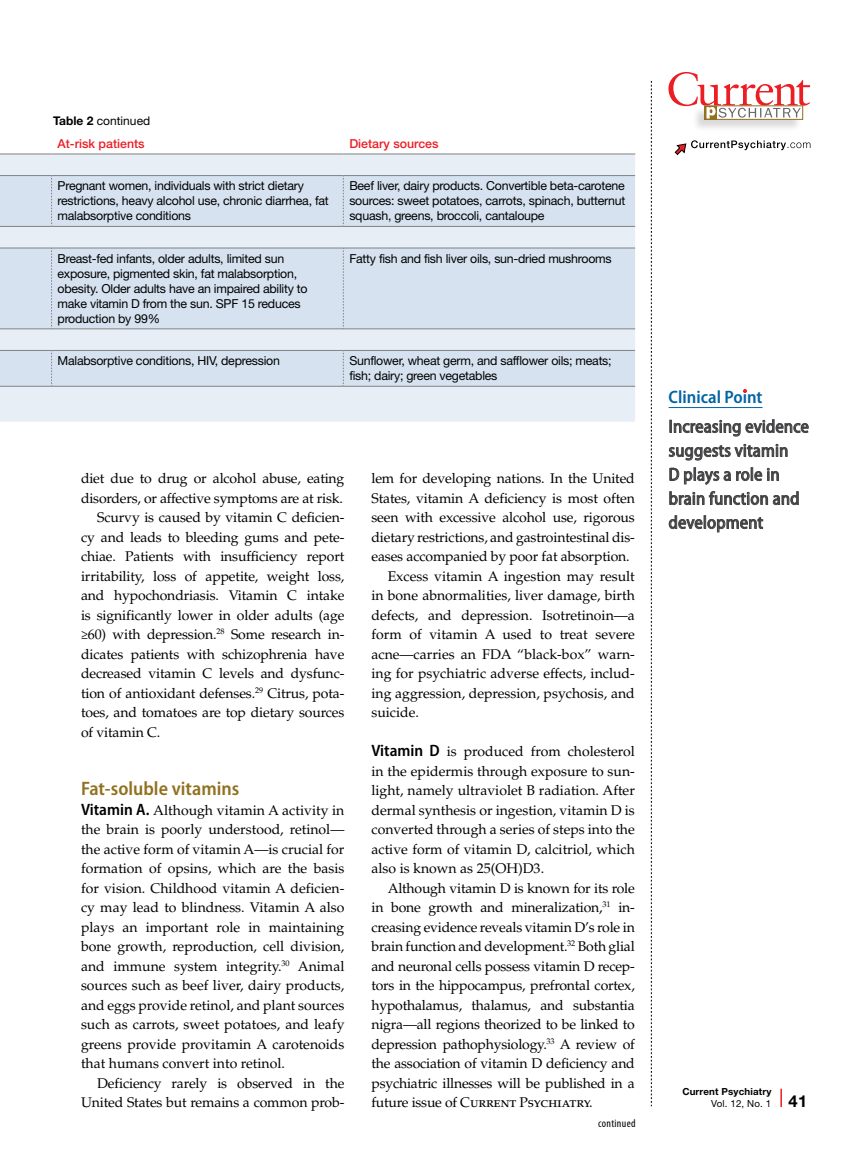
<style>
.page{position:relative;width:851px;height:1161px;background:#fff}
.page>*{position:absolute;margin:0;border:0;box-sizing:border-box;transform-origin:0 0}
.t1{font:600 semi-condensed 19.5px "Myriad Pro";color:#91701f}
.Clinical_Point{font:semi-condensed 18px/24px "Myriad Pro";letter-spacing:.01em;color:#414042}
.t2{font:600 semi-condensed 18px "Myriad Pro";color:#0063a5}
.Body_2{font:14.1px/19.5px "Palatino LT Std";letter-spacing:-.01em;color:#000;text-align:justify}
.Body_1{font:14.1px/19.5px "Palatino LT Std";color:#000;text-align:justify}
.t3{font:12.3px/15px "Helvetica Neue LT Std";letter-spacing:-.02em;color:#000}
.t4{font:500 12.3px "Helvetica Neue LT Std";color:#ed1d24}
.t5{font:12px "Helvetica Neue LT Std";color:#000}
.t6{font:condensed 11.25px "Myriad Pro";letter-spacing:.03em;color:#000}
.t7{font:700 9.75px/12px "Helvetica Neue LT Std";letter-spacing:.015em;color:#000}
.s1{font-weight:700}
.s2{font-family:"Myriad Pro";font-weight:600;font-stretch:semi-condensed;font-size:16.5px}
.s3{font-weight:400}
.s4{font-size:16.5px}
</style>
<div class="page">
<svg style="left:651px;top:81px;width:1px;height:1025px"></svg>
<svg style="left:780px;top:1089px;width:1px;height:18px"></svg>
<div style="left:691px;top:106px;width:111px;height:27px;background:#000;opacity:.15"></div>
<div style="left:704px;top:106px;width:99px;height:14px;background:#9b7e36"></div>
<div style="left:704px;top:106px;width:13px;height:14px;background:#91701f"></div>
<svg style="left:668px;top:72px;width:142px;height:47px"></svg>
<svg style="left:674px;top:140px;width:136px;height:15px"></svg>
<hr style="left:668px;top:407px;width:94px;height:1px;background:#0063a5">
<svg style="left:669px;top:419px;width:139px;height:18px"></svg>
<svg style="left:668px;top:444px;width:119px;height:17px"></svg>
<svg style="left:669px;top:468px;width:61px;height:17px"></svg>
<svg style="left:736px;top:468px;width:42px;height:14px"></svg>
<svg style="left:669px;top:491px;width:129px;height:15px"></svg>
<svg style="left:669px;top:515px;width:94px;height:18px"></svg>
<svg style="left:743px;top:389px;width:4px;height:4px"></svg>
<div style="left:0;top:155px;width:635px;height:267px;background:#e8eef6"></div>
<svg style="left:0;top:176px;width:635px;height:210px;background:#d8e3f0"></svg>
<svg style="left:51px;top:176px;width:1px;height:50px"></svg>
<svg style="left:343px;top:176px;width:1px;height:50px"></svg>
<svg style="left:51px;top:249px;width:1px;height:80px"></svg>
<svg style="left:343px;top:249px;width:1px;height:80px"></svg>
<svg style="left:51px;top:351px;width:1px;height:35px"></svg>
<svg style="left:343px;top:351px;width:1px;height:35px"></svg>
<hr style="left:0;top:386px;width:52px;height:1px;background:#808285">
<hr style="left:52px;top:386px;width:291px;height:1px;background:#808285">
<hr style="left:343px;top:386px;width:292px;height:1px;background:#808285">
<hr style="left:0;top:329px;width:52px;height:1px;background:#808285">
<hr style="left:52px;top:329px;width:291px;height:1px;background:#808285">
<hr style="left:343px;top:329px;width:292px;height:1px;background:#808285">
<hr style="left:0;top:350px;width:52px;height:1px;background:#808285">
<hr style="left:52px;top:350px;width:291px;height:1px;background:#808285">
<hr style="left:343px;top:350px;width:292px;height:1px;background:#808285">
<hr style="left:0;top:226px;width:52px;height:1px;background:#808285">
<hr style="left:52px;top:226px;width:291px;height:1px;background:#808285">
<hr style="left:343px;top:226px;width:292px;height:1px;background:#808285">
<hr style="left:0;top:248px;width:52px;height:1px;background:#808285">
<hr style="left:52px;top:248px;width:291px;height:1px;background:#808285">
<hr style="left:343px;top:248px;width:292px;height:1px;background:#808285">
<hr style="left:0;top:154px;width:52px;height:1px;background:#808285">
<hr style="left:52px;top:154px;width:291px;height:1px;background:#808285">
<hr style="left:343px;top:154px;width:292px;height:1px;background:#808285">
<hr style="left:0;top:175px;width:52px;height:1px;background:#808285">
<hr style="left:52px;top:175px;width:291px;height:1px;background:#808285">
<hr style="left:343px;top:175px;width:292px;height:1px;background:#808285">
<p class="t5" style="left:53px;top:114px;width:98px"><span class="s1">Table 2</span> continued</p>
<p class="t4" style="left:58px;top:136px;width:89px">At-risk patients</p>
<p class="t4" style="left:349px;top:136px;width:91px">Dietary sources</p>
<p class="t3" style="left:58px;top:178px;width:273px">Pregnant women, individuals with strict dietary restrictions, heavy alcohol use, chronic diarrhea, fat malabsorptive conditions</p>
<p class="t3" style="left:349px;top:178px;width:277px;text-align:justify">Beef liver, dairy products. Convertible beta-carotene sources: sweet potatoes, carrots, spinach, butternut squash, greens, broccoli, cantaloupe</p>
<p class="t3" style="left:58px;top:251px;width:251px">Breast-fed infants, older adults, limited sun exposure, pigmented skin, fat malabsorption, obesity. Older adults have an impaired ability to make vitamin D from the sun. SPF 15 reduces production by 99%</p>
<p class="t3" style="left:349px;top:251px;width:264px">Fatty fish and fish liver oils, sun-dried mushrooms</p>
<p class="t3" style="left:58px;top:353px;width:224px">Malabsorptive conditions, HIV, depression</p>
<p class="t3" style="left:349px;top:353px;width:264px">Sunflower, wheat germ, and safflower oils; meats; fish; dairy; green vegetables</p>
<p class="Body_2" style="left:81px;top:469px;width:265px">diet due to drug or alcohol abuse, eating disorders, or affective symptoms are at risk.</p>
<p class="Body_2" style="left:81px;top:508px;width:265px;text-indent:16px">Scurvy is caused by vitamin C deficien&shy;cy and leads to bleeding gums and pete&shy;chiae. Patients with insufficiency report irritability, loss of appetite, weight loss, and hypochondriasis. Vitamin C intake is significantly lower in older adults (age ≥60) with depression.<sup>28</sup> Some research in&shy;dicates patients with schizophrenia have decreased vitamin C levels and dysfunc&shy;tion of antioxidant defenses.<sup>29</sup> Citrus, pota&shy;toes, and tomatoes are top dietary sources of vitamin C.</p>
<h1 class="t1" style="left:81px;top:776px;width:160px">Fat-soluble vitamins</h1>
<p class="Body_1" style="left:81px;top:800px;width:265px"><span class="s2">Vitamin A.</span> Although vitamin A activity in the brain is poorly understood, retinol— the active form of vitamin A—is crucial for formation of opsins, which are the basis for vision. Childhood vitamin A deficien&shy;cy may lead to blindness. Vitamin A also plays an important role in maintaining bone growth, reproduction, cell division, and immune system integrity.<sup>30</sup> Animal sources such as beef liver, dairy products, and eggs provide retinol, and plant sources such as carrots, sweet potatoes, and leafy greens provide provitamin A carotenoids that humans convert into retinol.</p>
<p class="Body_2" style="left:81px;top:1073px;width:265px;text-align:right">Deficiency rarely is observed in the<br>United States but remains a common prob-</p>
<p class="Body_2" style="left:371px;top:469px;width:265px">lem for developing nations. In the United States, vitamin A deficiency is most often seen with excessive alcohol use, rigorous dietary restrictions, and gastrointestinal dis&shy;eases accompanied by poor fat absorption.</p>
<p class="Body_2" style="left:371px;top:566px;width:265px;text-indent:16px">Excess vitamin A ingestion may result in bone abnormalities, liver damage, birth defects, and depression. Isotretinoin—a form of vitamin A used to treat severe acne—carries an FDA “black-box” warn&shy;ing for psychiatric adverse effects, includ&shy;ing aggression, depression, psychosis, and suicide.</p>
<p class="Body_1" style="left:371px;top:742px;width:265px"><span class="s2">Vitamin D</span> is produced from cholesterol in the epidermis through exposure to sun&shy;light, namely ultraviolet B radiation. After dermal synthesis or ingestion, vitamin D is converted through a series of steps into the active form of vitamin D, calcitriol, which also is known as 25(OH)D3.</p>
<p class="Body_2" style="left:371px;top:878px;width:265px;text-indent:16px">Although vitamin D is known for its role in bone growth and mineralization,<sup>31</sup> in&shy;creasing evidence reveals vitamin D’s role in brain function and development.<sup>32</sup> Both glial and neuronal cells possess vitamin D recep&shy;tors in the hippocampus, prefrontal cortex, hypothalamus, thalamus, and substantia nigra—all regions theorized to be linked to depression pathophysiology.<sup>33</sup> A review of the association of vitamin D deficiency and psychiatric illnesses will be published in a future issue of Current Psychiatry.</p>
<p class="t6" style="left:598px;top:1116px;width:39px">continued</p>
<p class="t2" style="left:668px;top:386px;width:95px">Clinical Point</p>
<p class="Clinical_Point" style="left:668px;top:414px;width:142px">Increasing evidence suggests vitamin<br>D plays a role in brain function and development</p>
<p class="t7" style="left:711px;top:1085px;width:98px;text-indent:-29px">Current Psychiatry<br><span class="s3">Vol. 12, No. 1</span> <span class="s4">41</span></p>
</div>
